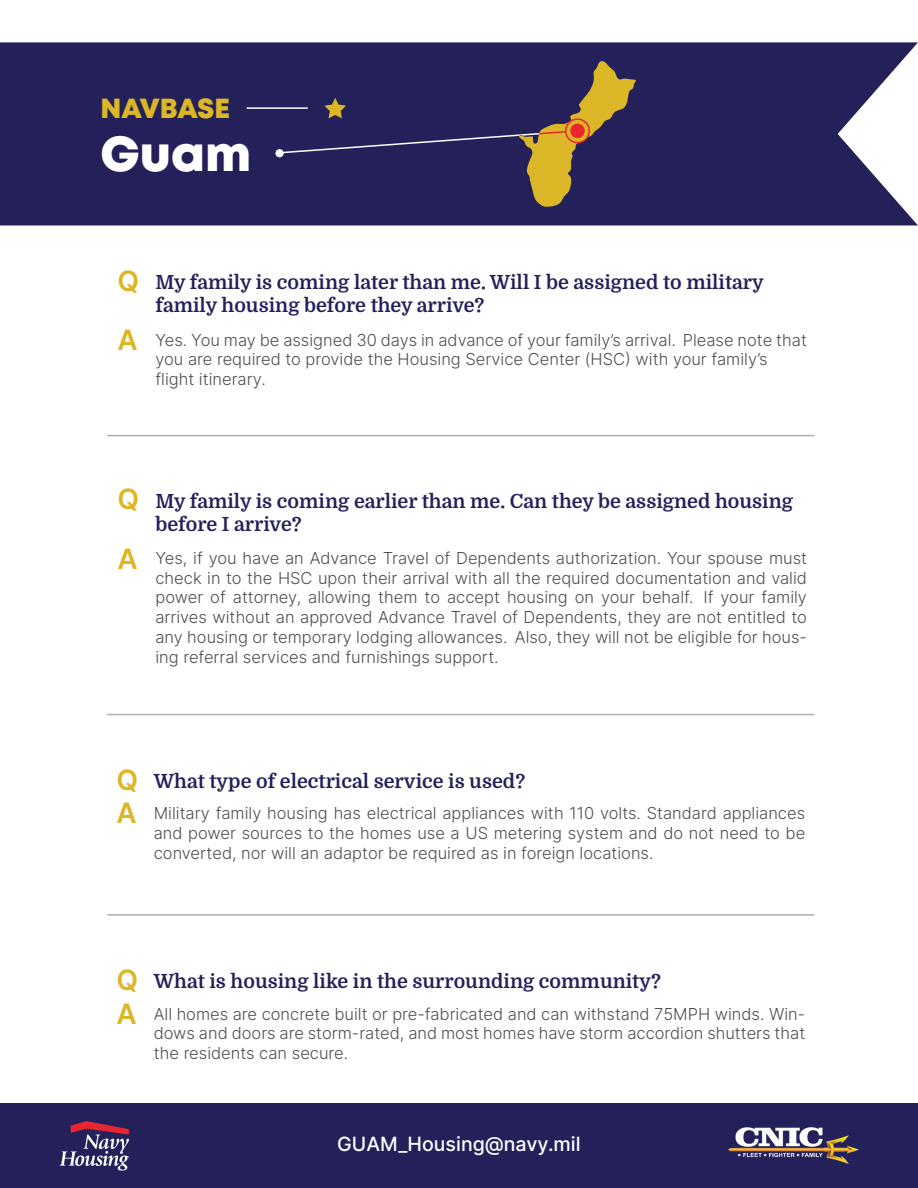
<style>
.page{position:relative;width:918px;height:1188px;background:#fff}
.page>*{position:absolute;margin:0;border:0;box-sizing:border-box;transform-origin:0 0}
.t1{font:49.2px "Mont Heavy DEMO";color:#fff}
.t2{font:600 28.05px/33.5px "Inter";color:#dbb727}
.t3{font:27.6px "Mont Heavy DEMO";letter-spacing:-.01em;color:#dbb727}
.t4{font:500 19.65px "Inter";color:#fff}
.t5{font:19.5px/23.4px "Domine Regular 700";color:#24205a}
.t6{font:300 16.5px/19.8px "Inter";color:#4e4e4e;text-align:justify}
</style>
<div class="page">
<div style="left:0;top:1104px;width:918px;height:84px;background:#24205a"></div>
<svg style="left:60px;top:1121px;width:69px;height:50px"></svg>
<img style="left:729px;top:1127px;width:129px;height:37px">
<hr style="left:107px;top:714px;width:707px;height:1px;background:#adaeae">
<hr style="left:107px;top:914px;width:707px;height:2px;background:#adaeae">
<hr style="left:107px;top:435px;width:707px;height:1px;background:#adaeae">
<div style="left:0;top:42px;width:918px;height:183px;background:#24205a"></div>
<hr style="left:247px;top:107px;width:61px;height:2px;background:#fff">
<svg style="left:277px;top:61px;width:359px;height:146px;background:#393256"></svg>
<div style="left:570px;top:124px;width:15px;height:14px;background:#ea2530;border-radius:50%"></div>
<div style="left:565px;top:118px;width:25px;height:25px;border:2px solid #ea2530;border-radius:50%"></div>
<h3 class="t3" style="left:100px;top:93px;width:131px">NAVBASE</h3>
<h1 class="t1" style="left:100px;top:126px;width:152px">Guam</h1>
<h2 class="t2" style="left:118px;top:250px;width:23px;line-height:59.1px">Q<br>A</h2>
<p class="t5" style="left:155px;top:271px;width:610px">My family is coming later than me. Will I be assigned to military family housing before they arrive?</p>
<p class="t6" style="left:155px;top:329px;width:653px;text-align:left">Yes. You may be assigned 30 days in advance of your family’s arrival. Please note that you are required to provide the Housing Service Center (HSC) with your family’s flight itinerary.</p>
<h2 class="t2" style="left:118px;top:468px;width:23px;line-height:60.6px">Q<br>A</h2>
<p class="t5" style="left:155px;top:490px;width:639px">My family is coming earlier than me. Can they be assigned housing before I arrive?</p>
<p class="t6" style="left:155px;top:548px;width:653px">Yes, if you have an Advance Travel of Dependents authorization. Your spouse must check in to the HSC upon their arrival with all the required documentation and valid power of attorney, allowing them to accept housing on your behalf. If your family arrives without an approved Advance Travel of Dependents, they are not entitled to any housing or temporary lodging allowances. Also, they will not be eligible for hous&shy;ing referral services and furnishings support.</p>
<h2 class="t2" style="left:116px;top:762px;width:23px">Q<br>A</h2>
<p class="t5" style="left:154px;top:769px;width:373px">What type of electrical service is used?</p>
<p class="t6" style="left:154px;top:803px;width:653px">Military family housing has electrical appliances with 110 volts. Standard appliances and power sources to the homes use a US metering system and do not need to be converted, nor will an adaptor be required as in foreign locations.</p>
<h2 class="t2" style="left:116px;top:963px;width:23px">Q<br>A</h2>
<p class="t5" style="left:154px;top:970px;width:509px">What is housing like in the surrounding community?</p>
<p class="t6" style="left:154px;top:1003px;width:653px">All homes are concrete built or pre-fabricated and can withstand 75MPH winds. Win&shy;dows and doors are storm-rated, and most homes have storm accordion shutters that the residents can secure.</p>
<p class="t4" style="left:337px;top:1130px;width:245px">GUAM_Housing@navy.mil</p>
</div>
